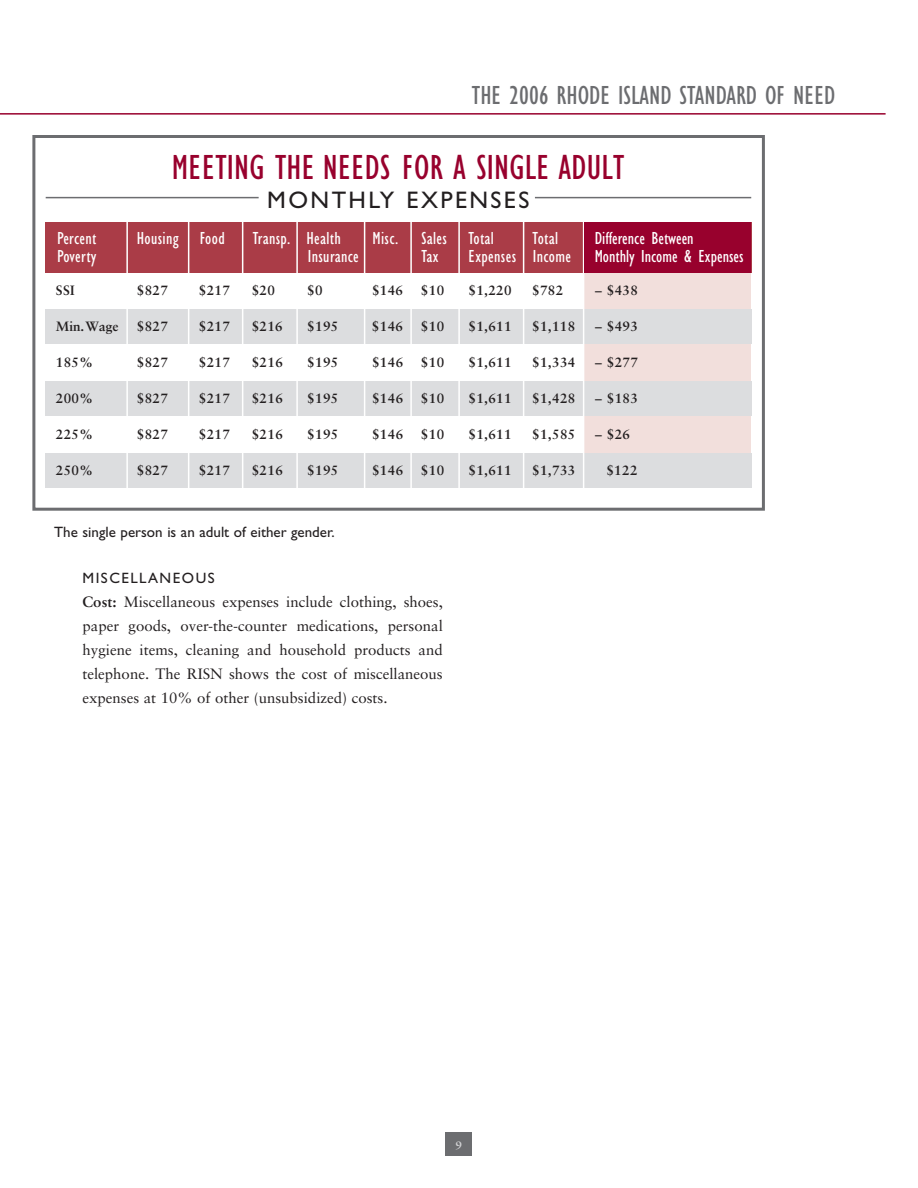
<style>
.page{position:relative;width:918px;height:1188px;background:#fff}
.page>*{position:absolute;margin:0;border:0;box-sizing:border-box;transform-origin:0 0}
.t1{font:condensed 36px "Gill Sans";letter-spacing:.005em;color:#98012d}
.t2{font:condensed 27px "Gill Sans";color:#6c6d70}
.t3{font:24px "Gill Sans";letter-spacing:.1em;color:#231f20}
.t4{font:condensed 18px "Gill Sans";letter-spacing:.02em;color:#fff}
.t5{font:condensed 18px "Gill Sans";color:#fff}
.t6{font:15px/24px "Sabon";color:#231f20;text-align:justify}
.t7{font:15px "Gill Sans";color:#231f20}
.t8{font:15px "Gill Sans";letter-spacing:.1em;color:#231f20}
.t9{font:700 13.5px "Sabon";letter-spacing:.03em;color:#231f20}
.t10{font:12px "Sabon Bold Os F";color:#d1d2d4}
.s1{font-weight:700}
</style>
<div class="page">
<div style="left:446px;top:1132px;width:26px;height:24px;background:#6c6d70"></div>
<hr style="left:0;top:113px;width:886px;height:2px;background:#98012d">
<div style="left:32px;top:135px;width:733px;height:376px;border:3px solid #6c6d70"></div>
<div style="left:584px;top:227px;width:167px;height:260px;background:#f2dfdc"></div>
<div style="left:45px;top:223px;width:707px;height:50px;background:#aa3c47"></div>
<div style="left:45px;top:453px;width:706px;height:34px;background:#dcdddf"></div>
<div style="left:45px;top:381px;width:706px;height:34px;background:#dcdddf"></div>
<div style="left:45px;top:309px;width:706px;height:34px;background:#dcdddf"></div>
<hr style="left:535px;top:197px;width:216px;height:1px;background:#6c6d70">
<hr style="left:46px;top:197px;width:213px;height:1px;background:#6c6d70">
<hr style="left:126px;top:222px;width:2px;height:278px;background:#fff">
<hr style="left:188px;top:222px;width:1px;height:278px;background:#fff">
<hr style="left:242px;top:222px;width:1px;height:276px;background:#fff">
<hr style="left:296px;top:222px;width:2px;height:280px;background:#fff">
<hr style="left:364px;top:222px;width:1px;height:281px;background:#fff">
<hr style="left:410px;top:222px;width:2px;height:280px;background:#fff">
<hr style="left:458px;top:222px;width:2px;height:279px;background:#fff">
<hr style="left:523px;top:222px;width:1px;height:278px;background:#fff">
<hr style="left:583px;top:222px;width:1px;height:275px;background:#fff">
<div style="left:584px;top:223px;width:167px;height:50px;background:#98012d"></div>
<h2 class="t2" style="left:472px;top:85px;width:365px">THE 2006 RHODE ISLAND STANDARD OF NEED</h2>
<h1 class="t1" style="left:172px;top:154px;width:454px">MEETING THE NEEDS FOR A SINGLE ADULT</h1>
<h3 class="t3" style="left:267px;top:191px;width:264px">MONTHLY EXPENSES</h3>
<h3 class="t4" style="left:57px;top:231px;width:41px">Percent</h3>
<h3 class="t4" style="left:137px;top:231px;width:90px">Housing Food</h3>
<h3 class="t4" style="left:253px;top:231px;width:90px">Transp. Health</h3>
<h3 class="t4" style="left:373px;top:231px;width:27px">Misc.</h3>
<h3 class="t4" style="left:421px;top:231px;width:74px">Sales Total</h3>
<h3 class="t4" style="left:533px;top:231px;width:27px">Total</h3>
<h3 class="t5" style="left:595px;top:231px;width:100px">Difference Between</h3>
<h3 class="t4" style="left:57px;top:249px;width:41px">Poverty</h3>
<h3 class="t4" style="left:308px;top:249px;width:52px">Insurance</h3>
<h3 class="t4" style="left:421px;top:249px;width:19px">Tax</h3>
<h3 class="t4" style="left:469px;top:249px;width:104px">Expenses Income</h3>
<h3 class="t5" style="left:595px;top:249px;width:150px">Monthly Income &amp; Expenses</h3>
<p class="t9" style="left:56px;top:284px;width:20px">SSI</p>
<p class="t9" style="left:137px;top:284px;width:33px">$827</p>
<p class="t9" style="left:199px;top:284px;width:33px">$217</p>
<p class="t9" style="left:252px;top:284px;width:25px">$20</p>
<p class="t9" style="left:307px;top:284px;width:17px">$0</p>
<p class="t9" style="left:372px;top:284px;width:33px">$146</p>
<p class="t9" style="left:421px;top:284px;width:25px">$10</p>
<p class="t9" style="left:469px;top:284px;width:45px">$1,220</p>
<p class="t9" style="left:532px;top:284px;width:33px">$782</p>
<p class="t9" style="left:595px;top:284px;width:44px">– $438</p>
<p class="t9" style="left:56px;top:320px;width:64px">Min. Wage</p>
<p class="t9" style="left:137px;top:320px;width:33px">$827</p>
<p class="t9" style="left:199px;top:320px;width:33px">$217</p>
<p class="t9" style="left:252px;top:320px;width:33px">$216</p>
<p class="t9" style="left:307px;top:320px;width:33px">$195</p>
<p class="t9" style="left:372px;top:320px;width:33px">$146</p>
<p class="t9" style="left:421px;top:320px;width:25px">$10</p>
<p class="t9" style="left:469px;top:320px;width:45px">$1,611</p>
<p class="t9" style="left:532px;top:320px;width:45px">$1,118</p>
<p class="t9" style="left:595px;top:320px;width:44px">– $493</p>
<p class="t9" style="left:56px;top:356px;width:39px">185%</p>
<p class="t9" style="left:137px;top:356px;width:33px">$827</p>
<p class="t9" style="left:199px;top:356px;width:33px">$217</p>
<p class="t9" style="left:252px;top:356px;width:33px">$216</p>
<p class="t9" style="left:307px;top:356px;width:33px">$195</p>
<p class="t9" style="left:372px;top:356px;width:33px">$146</p>
<p class="t9" style="left:421px;top:356px;width:25px">$10</p>
<p class="t9" style="left:469px;top:356px;width:45px">$1,611</p>
<p class="t9" style="left:532px;top:356px;width:45px">$1,334</p>
<p class="t9" style="left:595px;top:356px;width:44px">– $277</p>
<p class="t9" style="left:56px;top:392px;width:39px">200%</p>
<p class="t9" style="left:137px;top:392px;width:33px">$827</p>
<p class="t9" style="left:199px;top:392px;width:33px">$217</p>
<p class="t9" style="left:252px;top:392px;width:33px">$216</p>
<p class="t9" style="left:307px;top:392px;width:33px">$195</p>
<p class="t9" style="left:372px;top:392px;width:33px">$146</p>
<p class="t9" style="left:421px;top:392px;width:25px">$10</p>
<p class="t9" style="left:469px;top:392px;width:45px">$1,611</p>
<p class="t9" style="left:532px;top:392px;width:45px">$1,428</p>
<p class="t9" style="left:595px;top:392px;width:44px">– $183</p>
<p class="t9" style="left:56px;top:428px;width:39px">225%</p>
<p class="t9" style="left:137px;top:428px;width:33px">$827</p>
<p class="t9" style="left:199px;top:428px;width:33px">$217</p>
<p class="t9" style="left:252px;top:428px;width:33px">$216</p>
<p class="t9" style="left:307px;top:428px;width:33px">$195</p>
<p class="t9" style="left:372px;top:428px;width:33px">$146</p>
<p class="t9" style="left:421px;top:428px;width:25px">$10</p>
<p class="t9" style="left:469px;top:428px;width:45px">$1,611</p>
<p class="t9" style="left:532px;top:428px;width:45px">$1,585</p>
<p class="t9" style="left:595px;top:428px;width:36px">– $26</p>
<p class="t9" style="left:56px;top:464px;width:39px">250%</p>
<p class="t9" style="left:137px;top:464px;width:33px">$827</p>
<p class="t9" style="left:199px;top:464px;width:33px">$217</p>
<p class="t9" style="left:252px;top:464px;width:33px">$216</p>
<p class="t9" style="left:307px;top:464px;width:33px">$195</p>
<p class="t9" style="left:372px;top:464px;width:33px">$146</p>
<p class="t9" style="left:421px;top:464px;width:25px">$10</p>
<p class="t9" style="left:469px;top:464px;width:45px">$1,611</p>
<p class="t9" style="left:532px;top:464px;width:45px">$1,733</p>
<p class="t9" style="left:606px;top:464px;width:33px">$122</p>
<p class="t7" style="left:54px;top:526px;width:282px">The single person is an adult of either gender.</p>
<p class="t8" style="left:82px;top:572px;width:134px">MISCELLANEOUS</p>
<p class="t6" style="left:82px;top:591px;width:362px"><span class="s1">Cost:</span> Miscellaneous expenses include clothing, shoes, paper goods, over-the-counter medications, personal hygiene items, cleaning and household products and telephone. The RISN shows the cost of miscellaneous expenses at 10% of other (unsubsidized) costs.</p>
<p class="t10" style="left:456px;top:1138px;width:8px">9</p>
</div>
